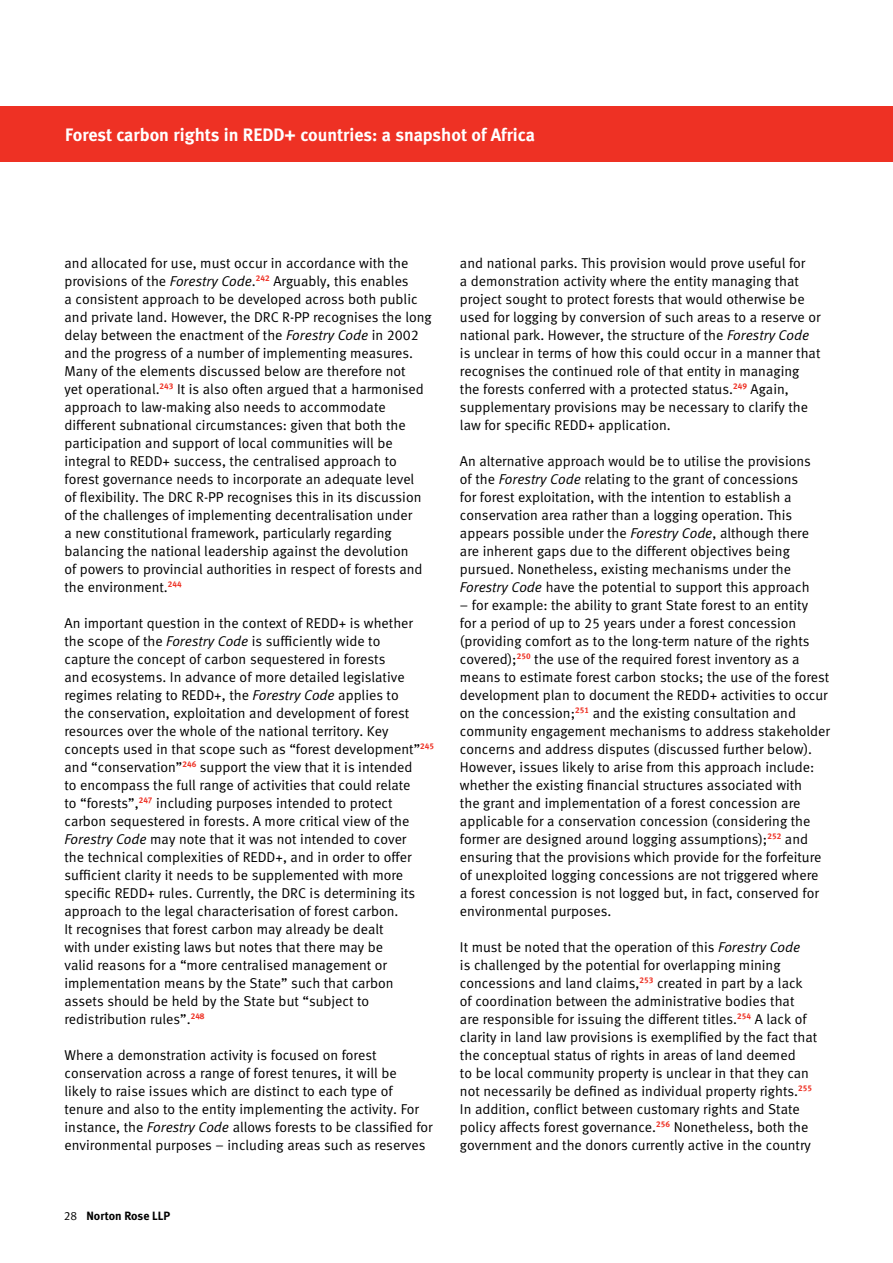
<style>
.page{position:relative;width:893px;height:1263px;background:#fff}
.page>*{position:absolute;margin:0;border:0;box-sizing:border-box;transform-origin:0 0}
.t1{font:18px "Meta Bold LF";color:#fff}
.t2{font:14.25px/18px "Meta Normal LF";color:#000}
.t3{font:12px "Meta Bold LF";color:#000}
.s1{font-style:italic}
.s2{font-family:"Meta Normal LF"}
</style>
<div class="page">
<div style="left:0;top:106px;width:893px;height:56px;background:#ee3124"></div>
<p class="t1" style="left:65px;top:124px;width:471px">Forest carbon rights in REDD+ countries: a snapshot of Africa</p>
<p class="t2" style="left:64px;top:254px;width:369px">and allocated for use, must occur in accordance with the provisions of the <span class="s1">Forestry Code</span>.<sup>242</sup> Arguably, this enables<br>a consistent approach to be developed across both public and private land. However, the DRC R-PP recognises the long delay between the enactment of the <span class="s1">Forestry Code</span> in 2002 and the progress of a number of implementing measures.<br>Many of the elements discussed below are therefore not<br>yet operational.<sup>243</sup> It is also often argued that a harmonised approach to law-making also needs to accommodate different subnational circumstances: given that both the participation and support of local communities will be integral to REDD+ success, the centralised approach to forest governance needs to incorporate an adequate level<br>of flexibility. The DRC R-PP recognises this in its discussion of the challenges of implementing decentralisation under<br>a new constitutional framework, particularly regarding balancing the national leadership against the devolution<br>of powers to provincial authorities in respect of forests and the environment.<sup>244</sup></p>
<p class="t2" style="left:64px;top:614px;width:371px">An important question in the context of REDD+ is whether the scope of the <span class="s1">Forestry Code</span> is sufficiently wide to<br>capture the concept of carbon sequestered in forests<br>and ecosystems. In advance of more detailed legislative regimes relating to REDD+, the <span class="s1">Forestry Code</span> applies to<br>the conservation, exploitation and development of forest resources over the whole of the national territory. Key concepts used in that scope such as “forest development”<sup>245 </sup>and “conservation”<sup>246</sup> support the view that it is intended<br>to encompass the full range of activities that could relate<br>to “forests”,<sup>247</sup> including purposes intended to protect carbon sequestered in forests. A more critical view of the <span class="s1">Forestry Code</span> may note that it was not intended to cover<br>the technical complexities of REDD+, and in order to offer sufficient clarity it needs to be supplemented with more specific REDD+ rules. Currently, the DRC is determining its approach to the legal characterisation of forest carbon.<br>It recognises that forest carbon may already be dealt<br>with under existing laws but notes that there may be<br>valid reasons for a “more centralised management or implementation means by the State” such that carbon assets should be held by the State but “subject to redistribution rules”.<sup>248</sup></p>
<p class="t2" style="left:65px;top:1046px;width:370px">Where a demonstration activity is focused on forest conservation across a range of forest tenures, it will be<br>likely to raise issues which are distinct to each type of tenure and also to the entity implementing the activity. For instance, the <span class="s1">Forestry Code</span> allows forests to be classified for environmental purposes – including areas such as reserves</p>
<p class="t3" style="left:64px;top:1209px;width:108px"><span class="s2">28</span> Norton Rose LLP</p>
<p class="t2" style="left:460px;top:254px;width:362px">and national parks. This provision would prove useful for<br>a demonstration activity where the entity managing that project sought to protect forests that would otherwise be used for logging by conversion of such areas to a reserve or national park. However, the structure of the <span class="s1">Forestry Code </span>is unclear in terms of how this could occur in a manner that recognises the continued role of that entity in managing the forests conferred with a protected status.<sup>249</sup> Again, supplementary provisions may be necessary to clarify the law for specific REDD+ application.</p>
<p class="t2" style="left:460px;top:452px;width:352px">An alternative approach would be to utilise the provisions of the <span class="s1">Forestry Code</span> relating to the grant of concessions for forest exploitation, with the intention to establish a conservation area rather than a logging operation. This appears possible under the <span class="s1">Forestry Code</span>, although there are inherent gaps due to the different objectives being pursued. Nonetheless, existing mechanisms under the <span class="s1">Forestry Code</span> have the potential to support this approach</p>
<p class="t2" style="left:460px;top:596px;width:371px">– for example: the ability to grant State forest to an entity<br>for a period of up to 25 years under a forest concession (providing comfort as to the long-term nature of the rights covered);<sup>250</sup> the use of the required forest inventory as a means to estimate forest carbon stocks; the use of the forest development plan to document the REDD+ activities to occur on the concession;<sup>251</sup> and the existing consultation and community engagement mechanisms to address stakeholder concerns and address disputes (discussed further below).<br>However, issues likely to arise from this approach include: whether the existing financial structures associated with<br>the grant and implementation of a forest concession are applicable for a conservation concession (considering the former are designed around logging assumptions);<sup>252</sup> and ensuring that the provisions which provide for the forfeiture of unexploited logging concessions are not triggered where<br>a forest concession is not logged but, in fact, conserved for environmental purposes.</p>
<p class="t2" style="left:460px;top:938px;width:359px">It must be noted that the operation of this <span class="s1">Forestry Code<br></span>is challenged by the potential for overlapping mining concessions and land claims,<sup>253</sup> created in part by a lack of coordination between the administrative bodies that<br>are responsible for issuing the different titles.<sup>254</sup> A lack of clarity in land law provisions is exemplified by the fact that the conceptual status of rights in areas of land deemed<br>to be local community property is unclear in that they can not necessarily be defined as individual property rights.<sup>255<br></sup>In addition, conflict between customary rights and State policy affects forest governance.<sup>256</sup> Nonetheless, both the government and the donors currently active in the country</p>
</div>
